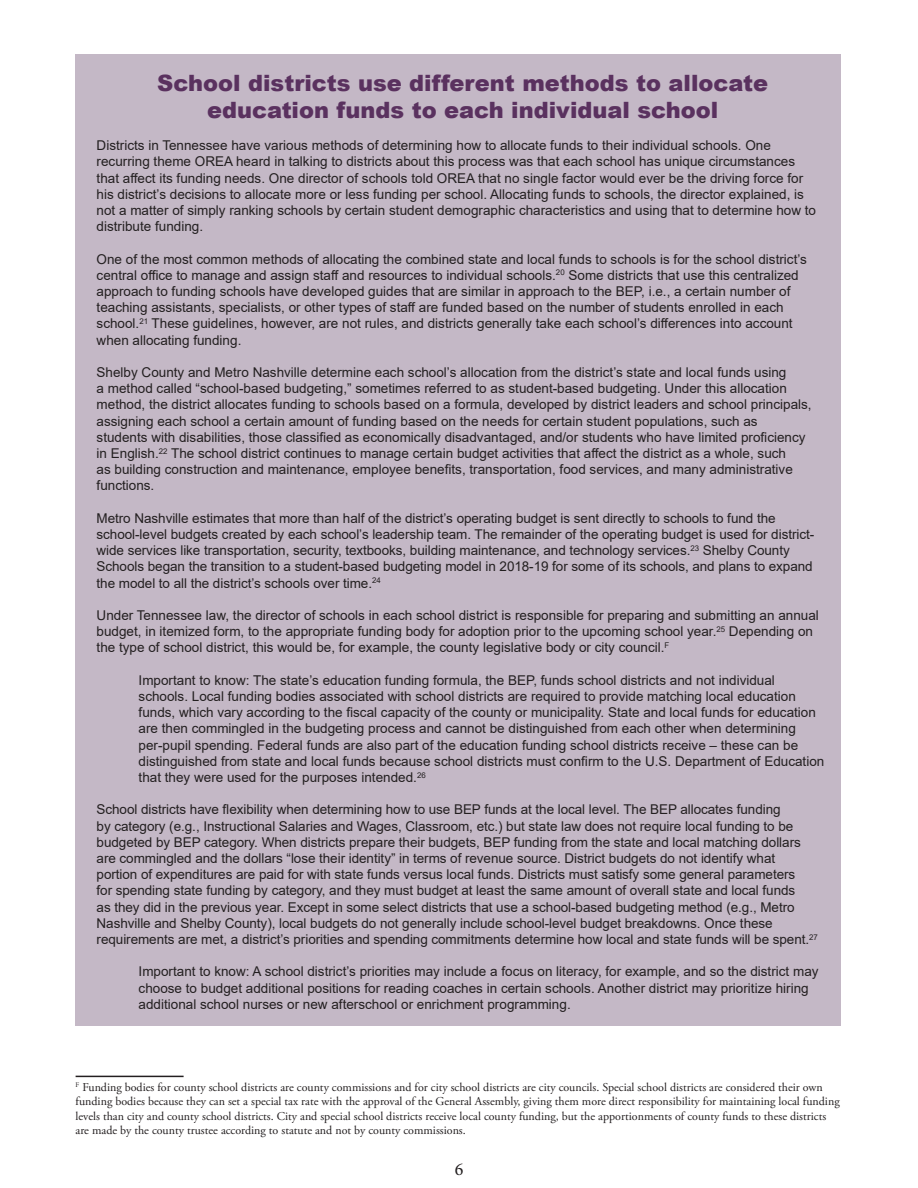
<style>
.page{position:relative;width:918px;height:1188px;background:#fff}
.page>*{position:absolute;margin:0;border:0;box-sizing:border-box;transform-origin:0 0}
.t1{font:900 22.5px/27px "Arial";color:#5a315f;text-align:center}
.t2{font:18px "Minion Pro";color:#231f20}
.t3{font:13.5px/16.2px "Arial";color:#231f20}
.t4{font:12px/14.4px "Adobe Garamond Pro";color:#231f20}
</style>
<div class="page">
<div style="left:76px;top:54px;width:765px;height:972px;background:#c4b8c6"></div>
<hr style="left:76px;top:1076px;width:108px;height:1px;background:#231f20">
<p class="t1" style="left:157px;top:69px;width:613px">School districts use different methods to allocate education funds to each individual school</p>
<p class="t3" style="left:97px;top:137px;width:721px">Districts in Tennessee have various methods of determining how to allocate funds to their individual schools. One recurring theme OREA heard in talking to districts about this process was that each school has unique circumstances that affect its funding needs. One director of schools told OREA that no single factor would ever be the driving force for his district’s decisions to allocate more or less funding per school. Allocating funds to schools, the director explained, is not a matter of simply ranking schools by certain student demographic characteristics and using that to determine how to distribute funding.</p>
<p class="t3" style="left:97px;top:251px;width:712px">One of the most common methods of allocating the combined state and local funds to schools is for the school district’s central office to manage and assign staff and resources to individual schools.<sup>20</sup> Some districts that use this centralized approach to funding schools have developed guides that are similar in approach to the BEP, i.e., a certain number of teaching assistants, specialists, or other types of staff are funded based on the number of students enrolled in each school.<sup>21</sup> These guidelines, however, are not rules, and districts generally take each school’s differences into account when allocating funding.</p>
<p class="t3" style="left:97px;top:364px;width:717px">Shelby County and Metro Nashville determine each school’s allocation from the district’s state and local funds using<br>a method called “school-based budgeting,” sometimes referred to as student-based budgeting. Under this allocation method, the district allocates funding to schools based on a formula, developed by district leaders and school principals, assigning each school a certain amount of funding based on the needs for certain student populations, such as students with disabilities, those classified as economically disadvantaged, and/or students who have limited proficiency in English.<sup>22</sup> The school district continues to manage certain budget activities that affect the district as a whole, such<br>as building construction and maintenance, employee benefits, transportation, food services, and many administrative functions.</p>
<p class="t3" style="left:97px;top:510px;width:719px">Metro Nashville estimates that more than half of the district’s operating budget is sent directly to schools to fund the school-level budgets created by each school’s leadership team. The remainder of the operating budget is used for district&shy;wide services like transportation, security, textbooks, building maintenance, and technology services.<sup>23</sup> Shelby County Schools began the transition to a student-based budgeting model in 2018-19 for some of its schools, and plans to expand the model to all the district’s schools over time.<sup>24</sup></p>
<p class="t3" style="left:97px;top:607px;width:724px">Under Tennessee law, the director of schools in each school district is responsible for preparing and submitting an annual budget, in itemized form, to the appropriate funding body for adoption prior to the upcoming school year.<sup>25</sup> Depending on the type of school district, this would be, for example, the county legislative body or city council.<sup>F</sup></p>
<p class="t3" style="left:139px;top:672px;width:687px">Important to know: The state’s education funding formula, the BEP, funds school districts and not individual schools. Local funding bodies associated with school districts are required to provide matching local education funds, which vary according to the fiscal capacity of the county or municipality. State and local funds for education are then commingled in the budgeting process and cannot be distinguished from each other when determining per-pupil spending. Federal funds are also part of the education funding school districts receive – these can be distinguished from state and local funds because school districts must confirm to the U.S. Department of Education that they were used for the purposes intended.<sup>26</sup></p>
<p class="t3" style="left:97px;top:802px;width:723px">School districts have flexibility when determining how to use BEP funds at the local level. The BEP allocates funding<br>by category (e.g., Instructional Salaries and Wages, Classroom, etc.) but state law does not require local funding to be budgeted by BEP category. When districts prepare their budgets, BEP funding from the state and local matching dollars are commingled and the dollars “lose their identity” in terms of revenue source. District budgets do not identify what portion of expenditures are paid for with state funds versus local funds. Districts must satisfy some general parameters<br>for spending state funding by category, and they must budget at least the same amount of overall state and local funds<br>as they did in the previous year. Except in some select districts that use a school-based budgeting method (e.g., Metro Nashville and Shelby County), local budgets do not generally include school-level budget breakdowns. Once these requirements are met, a district’s priorities and spending commitments determine how local and state funds will be spent.<sup>27</sup></p>
<p class="t3" style="left:139px;top:964px;width:682px">Important to know: A school district’s priorities may include a focus on literacy, for example, and so the district may choose to budget additional positions for reading coaches in certain schools. Another district may prioritize hiring additional school nurses or new afterschool or enrichment programming.</p>
<p class="t4" style="left:76px;top:1080px;width:766px"><sup>F</sup> Funding bodies for county school districts are county commissions and for city school districts are city councils. Special school districts are considered their own funding bodies because they can set a special tax rate with the approval of the General Assembly, giving them more direct responsibility for maintaining local funding levels than city and county school districts. City and special school districts receive local county funding, but the apportionments of county funds to these districts are made by the county trustee according to statute and not by county commissions.</p>
<h2 class="t2" style="left:455px;top:1157px;width:10px">6</h2>
</div>
